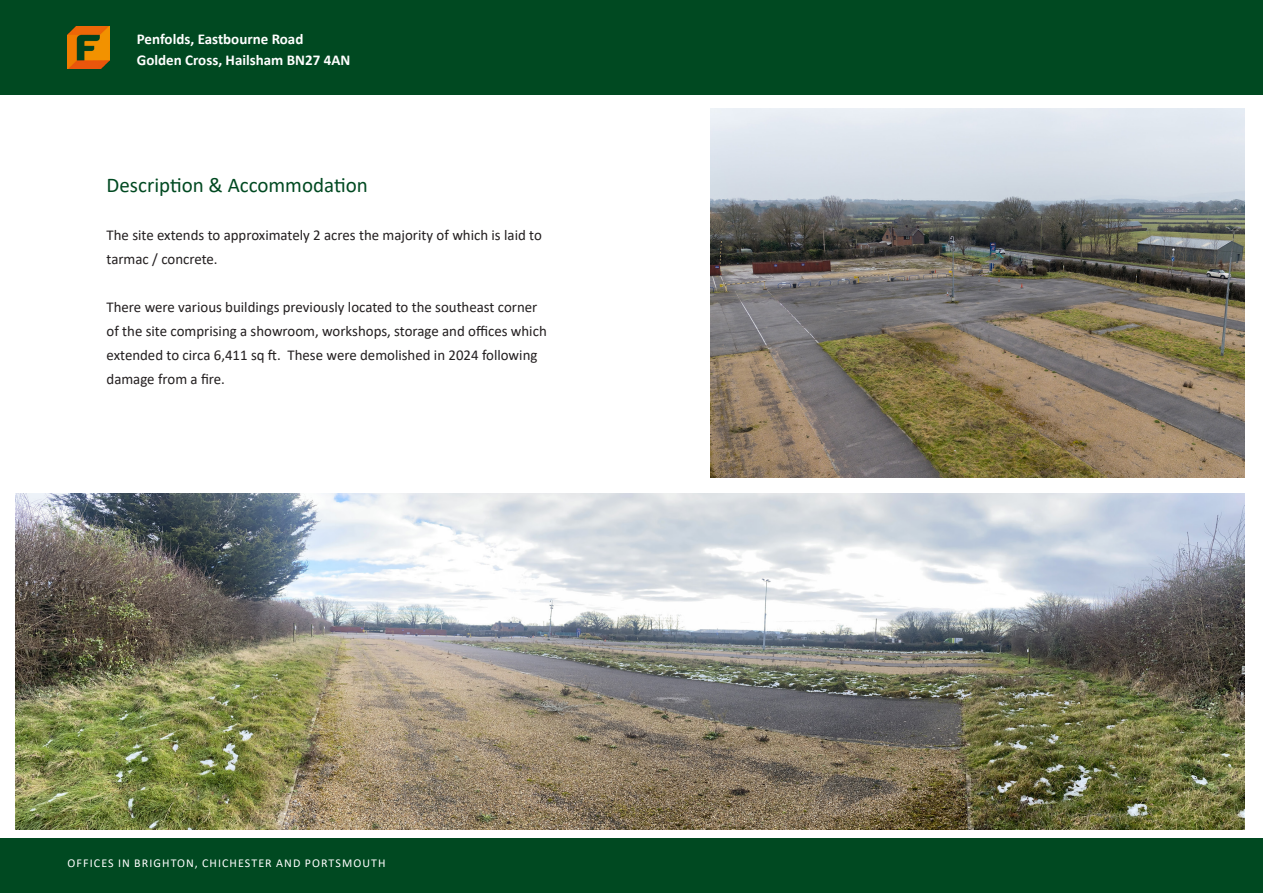
<style>
.page{position:relative;width:1263px;height:893px;background:#fff}
.page>*{position:absolute;margin:0;border:0;box-sizing:border-box;transform-origin:0 0}
.Flude_-_Sub_Header{font:21px "Calibri";color:#004921}
.Flude_-_Standard_Paragraph_Text{font:15px/24px "Calibri";color:#231f20}
.t1{font:700 15px "Calibri";color:#fff}
.t2{font:12px "Calibri";letter-spacing:.09em;color:#fff}
</style>
<div class="page">
<div style="left:0;top:838px;width:1263px;height:55px;background:#004921"></div>
<img style="left:710px;top:108px;width:534px;height:369px">
<img style="left:16px;top:494px;width:1228px;height:336px">
<div style="left:0;top:0;width:1263px;height:95px;background:#004921"></div>
<img style="left:67px;top:26px;width:43px;height:42px">
<p class="t1" style="left:137px;top:28px;width:168px">Penfolds, Eastbourne Road</p>
<p class="t1" style="left:137px;top:49px;width:215px">Golden Cross, Hailsham BN27 4AN</p>
<p class="Flude_-_Sub_Header" style="left:107px;top:170px;width:263px">Description &amp; Accommodation</p>
<p class="Flude_-_Standard_Paragraph_Text" style="left:107px;top:223px;width:437px">The site extends to approximately 2 acres the majority of which is laid to tarmac / concrete.</p>
<p class="Flude_-_Standard_Paragraph_Text" style="left:107px;top:295px;width:442px">There were various buildings previously located to the southeast corner of the site comprising a showroom, workshops, storage and offices which extended to circa 6,411 sq ft. These were demolished in 2024 following damage from a fire.</p>
<p class="t2" style="left:68px;top:855px;width:319px">OFFICES IN BRIGHTON, CHICHESTER AND PORTSMOUTH</p>
</div>
